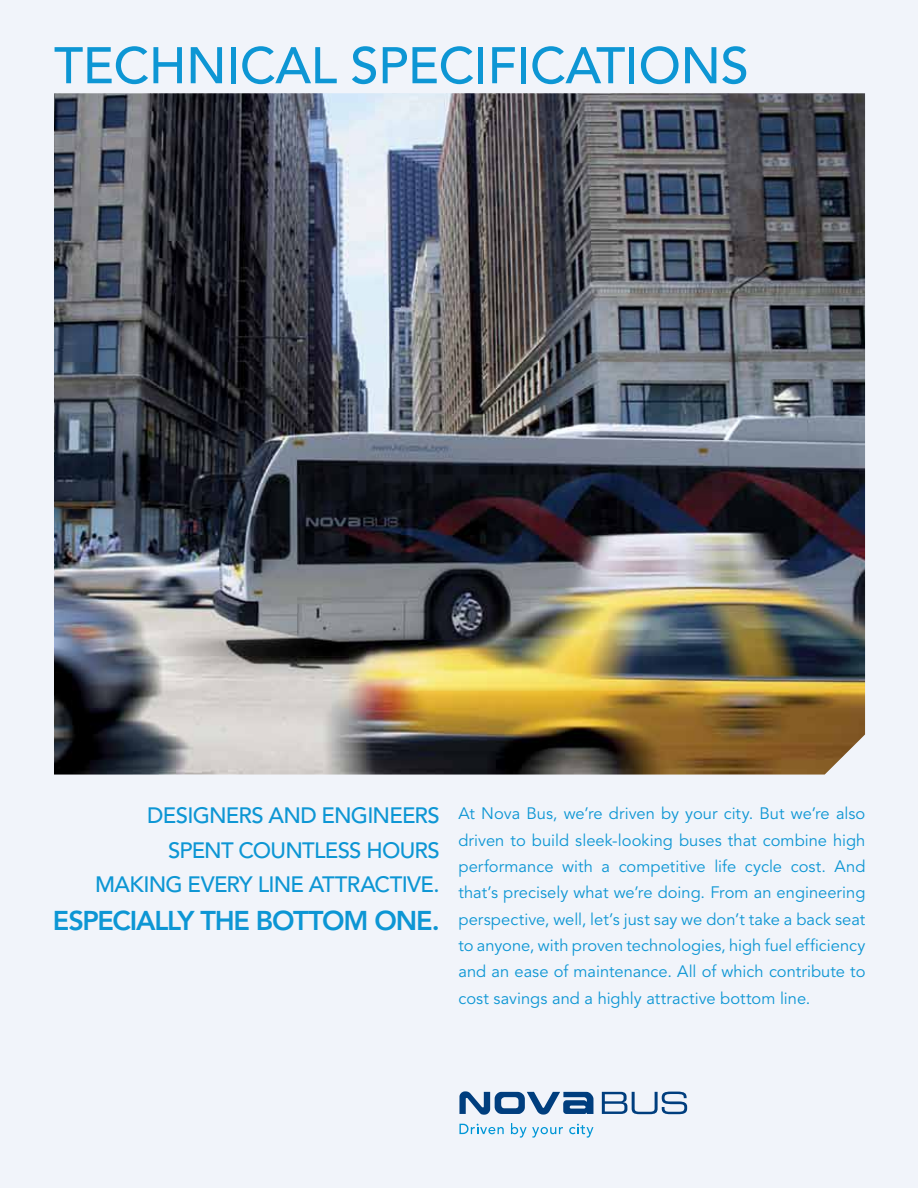
<style>
.page{position:relative;width:918px;height:1188px;background:#f1f4fa}
.page>*{position:absolute;margin:0;border:0;box-sizing:border-box;transform-origin:0 0}
.t1{font:500 51px "Avenir";letter-spacing:-.01em;color:#0d96d4}
.t2{font:800 27px "Avenir";letter-spacing:-.045em;color:#0d96d4}
.t3{font:500 22.05px/34.5px "Avenir";letter-spacing:-.035em;color:#0d96d4;text-align:right}
.t4{font:16.5px/26.2px "Avenir";color:#0d96d4;text-align:justify}
</style>
<div class="page">
<svg style="left:459px;top:1124px;width:45px;height:10px"></svg>
<svg style="left:511px;top:1123px;width:52px;height:15px"></svg>
<svg style="left:569px;top:1124px;width:24px;height:14px"></svg>
<svg style="left:459px;top:1091px;width:134px;height:24px"></svg>
<svg style="left:602px;top:1092px;width:85px;height:22px"></svg>
<img style="left:54px;top:93px;width:811px;height:682px">
<h1 class="t1" style="left:54px;top:36px;width:696px">TECHNICAL SPECIFICATIONS</h1>
<h3 class="t3" style="left:95px;top:799px;width:346px">DESIGNERS AND ENGINEERS<br>SPENT COUNTLESS HOURS<br>MAKING EVERY LINE ATTRACTIVE.</h3>
<h2 class="t2" style="left:53px;top:904px;width:388px">ESPECIALLY THE BOTTOM ONE.</h2>
<p class="t4" style="left:458px;top:801px;width:409px">At Nova Bus, we’re driven by your city. But we’re also driven to build sleek-looking buses that combine high performance with a competitive life cycle cost. And that’s precisely what we’re doing. From an engineering perspective, well, let’s just say we don’t take a back seat to anyone, with proven technologies, high fuel efficiency and an ease of maintenance. All of which contribute to cost savings and a highly attractive bottom line.</p>
</div>
